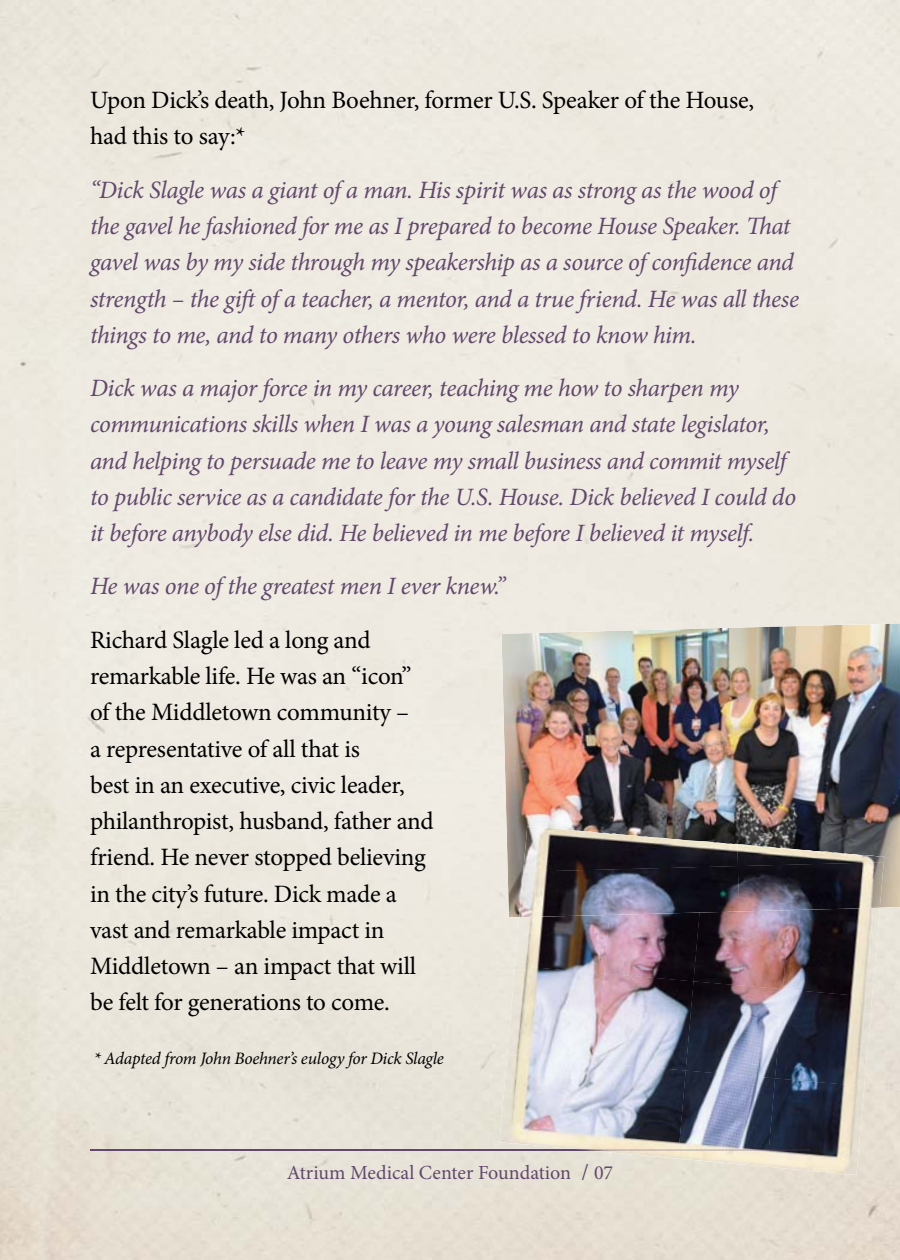
<style>
.page{position:relative;width:900px;height:1260px;background:#fff}
.page>*{position:absolute;margin:0;border:0;box-sizing:border-box;transform-origin:0 0}
.t1{font:italic 25px/36.2px "Minion Pro";letter-spacing:-.015em;color:#61486c}
.t2{font:25px/36.2px "Minion Pro";letter-spacing:-.01em;color:#000}
.t3{font:20px "Minion Pro";color:#61486c}
.t4{font:italic 17.5px "Minion Pro";letter-spacing:-.015em;color:#000}
.s1{font-size:22.5px}
</style>
<div class="page">
<hr style="left:90px;top:1149px;width:720px;height:2px;background:#61486c">
<img style="left:501px;top:623px;width:399px;height:295px">
<img style="left:515px;top:908px;width:89px;height:58px">
<img style="left:604px;top:917px;width:89px;height:56px">
<img style="left:693px;top:912px;width:90px;height:69px">
<img style="left:783px;top:912px;width:97px;height:85px">
<img style="left:507px;top:966px;width:97px;height:89px">
<img style="left:596px;top:973px;width:98px;height:90px">
<img style="left:686px;top:981px;width:97px;height:89px">
<img style="left:775px;top:989px;width:97px;height:97px">
<img style="left:500px;top:1055px;width:97px;height:97px">
<img style="left:588px;top:1063px;width:98px;height:97px">
<img style="left:678px;top:1070px;width:97px;height:98px">
<img style="left:767px;top:1078px;width:97px;height:97px">
<img style="left:577px;top:1149px;width:233px;height:2px">
<img style="left:519px;top:826px;width:219px;height:40px">
<img style="left:737px;top:838px;width:147px;height:28px">
<img style="left:519px;top:866px;width:220px;height:51px">
<img style="left:738px;top:862px;width:146px;height:50px">
<p class="t2" style="left:90px;top:84px;width:666px">Upon Dick’s death, John Boehner, former U.S. Speaker of the House, had this to say:*</p>
<p class="t1" style="left:90px;top:174px;width:711px">“Dick Slagle was a giant of a man. His spirit was as strong as the wood of the gavel he fashioned for me as I prepared to become House Speaker. That gavel was by my side through my speakership as a source of confidence and strength – the giftof a teacher, a mentor, and a true friend. He was all these things to me, and to many others who were blessed to know him.</p>
<p class="t1" style="left:90px;top:372px;width:708px">Dick was a major force in my career, teaching me how to sharpen my communications skills when I was a young salesman and state legislator, and helping to persuade me to leave my small business and commit myself to public service as a candidate for the U.S. House. Dick believed I could do it before anybody else did. He believed in me before I believed it myself.</p>
<p class="t1" style="left:90px;top:571px;width:417px">He was one of the greatest men I ever knew.”</p>
<p class="t2" style="left:90px;top:624px;width:345px">Richard Slagle led a long and remarkable life. He was an “icon” of the Middletown community –<br>a representative of all that is<br>best in an executive, civic leader, philanthropist, husband, father and friend. He never stopped believing in the city’s future. Dick made a vast and remarkable impact in<br>Middletown – an impact that will be felt for generations to come.</p>
<p class="t4" style="left:94px;top:1051px;width:352px">* Adapted from John Boehner’s eulogy for Dick Slagle</p>
<p class="t3" style="left:287px;top:1165px;width:328px">Atrium Medical Center Foundation <span class="s1">/</span> 07</p>
</div>
